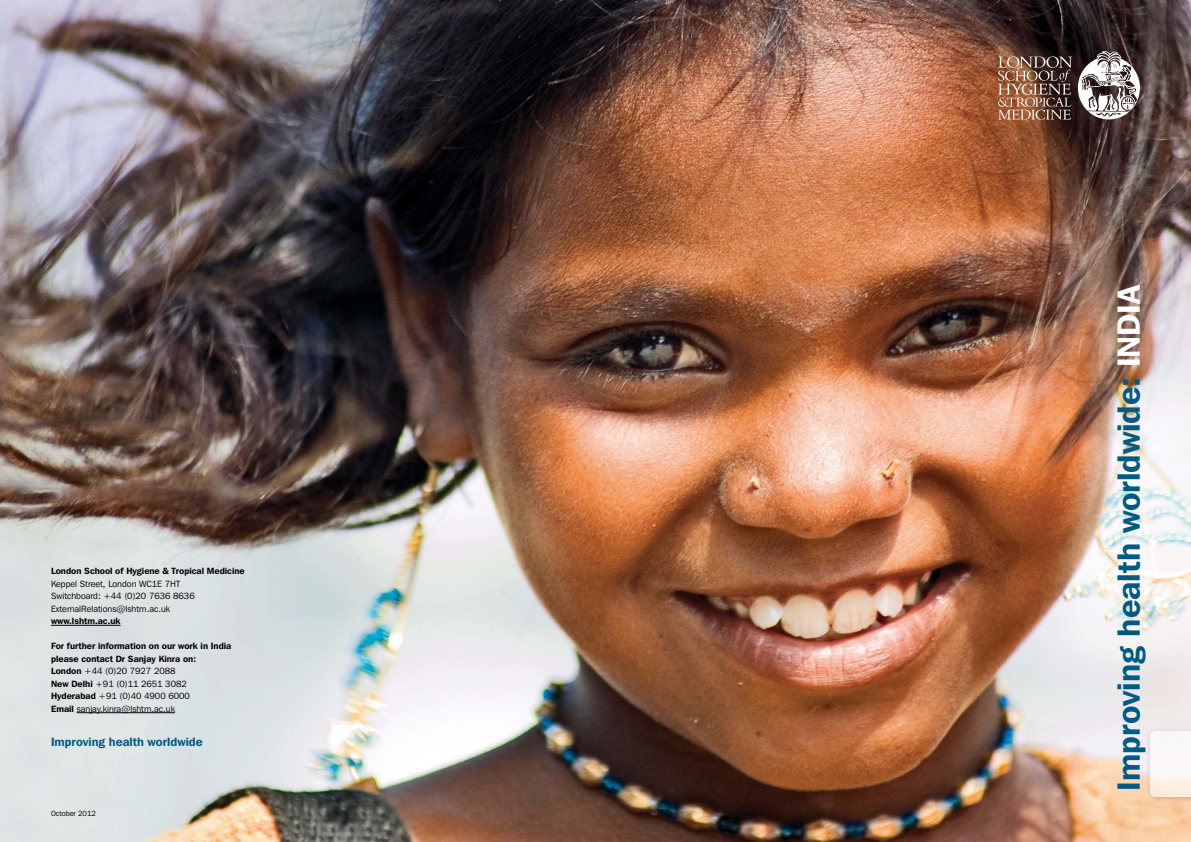
<style>
.page{position:relative;width:1191px;height:842px;background:#fff}
.page>*{position:absolute;margin:0;border:0;box-sizing:border-box;transform-origin:0 0}
.t1{font:600 32px "Franklin Gothic IT Cby BT";color:#005a84}
.t2{font:600 12px "Franklin Gothic IT Cby BT";color:#005a84}
.t3{font:600 9px/12.5px "Franklin Gothic IT Cby BT";color:#000}
.t4{font:9px/12.5px "Franklin Gothic IT Cby BT";color:#000}
.t5{font:7.5px "Franklin Gothic IT Cby BT";color:#000}
.s1{font-weight:400}
.s2{color:#fff}
</style>
<div class="page">
<img style="left:0;top:0;width:1191px;height:842px">
<svg style="left:998px;top:51px;width:142px;height:69px;background:#846d65"></svg>
<hr style="left:51px;top:625px;width:69px;height:1px;background:#000">
<hr style="left:77px;top:712px;width:98px;height:1px;background:#000">
<div style="left:1145px;top:727px;width:46px;height:77px;background:#000;opacity:.3"></div>
<svg style="left:1149px;top:731px;width:42px;height:66px"></svg>
<p class="t3" style="left:51px;top:565px;width:195px">London School of Hygiene &amp; Tropical Medicine</p>
<p class="t4" style="left:51px;top:577px;width:145px">Keppel Street, London WC1E 7HT<br>Switchboard: +44 (0)20 7636 8636<br>ExternalRelations@lshtm.ac.uk</p>
<p class="t3" style="left:51px;top:615px;width:71px">www.lshtm.ac.uk</p>
<p class="t3" style="left:51px;top:640px;width:182px">For further information on our work in India please contact Dr Sanjay Kinra on:<br>London <span class="s1">+44 (0)20 7927 2088<br></span>New Delhi <span class="s1">+91 (0)11 2651 3082<br></span>Hyderabad <span class="s1">+91 (0)40 4900 6000<br></span>Email <span class="s1">sanjay.kinra@lshtm.ac.uk</span></p>
<h2 class="t2" style="left:51px;top:734px;width:153px">Improving health worldwide</h2>
<p class="t5" style="left:51px;top:809px;width:47px">October 2012</p>
<h1 class="t1" style="left:1108px;top:791px;width:508px;rotate:-90deg">Improving health worldwide: <span class="s2">india</span></h1>
</div>
